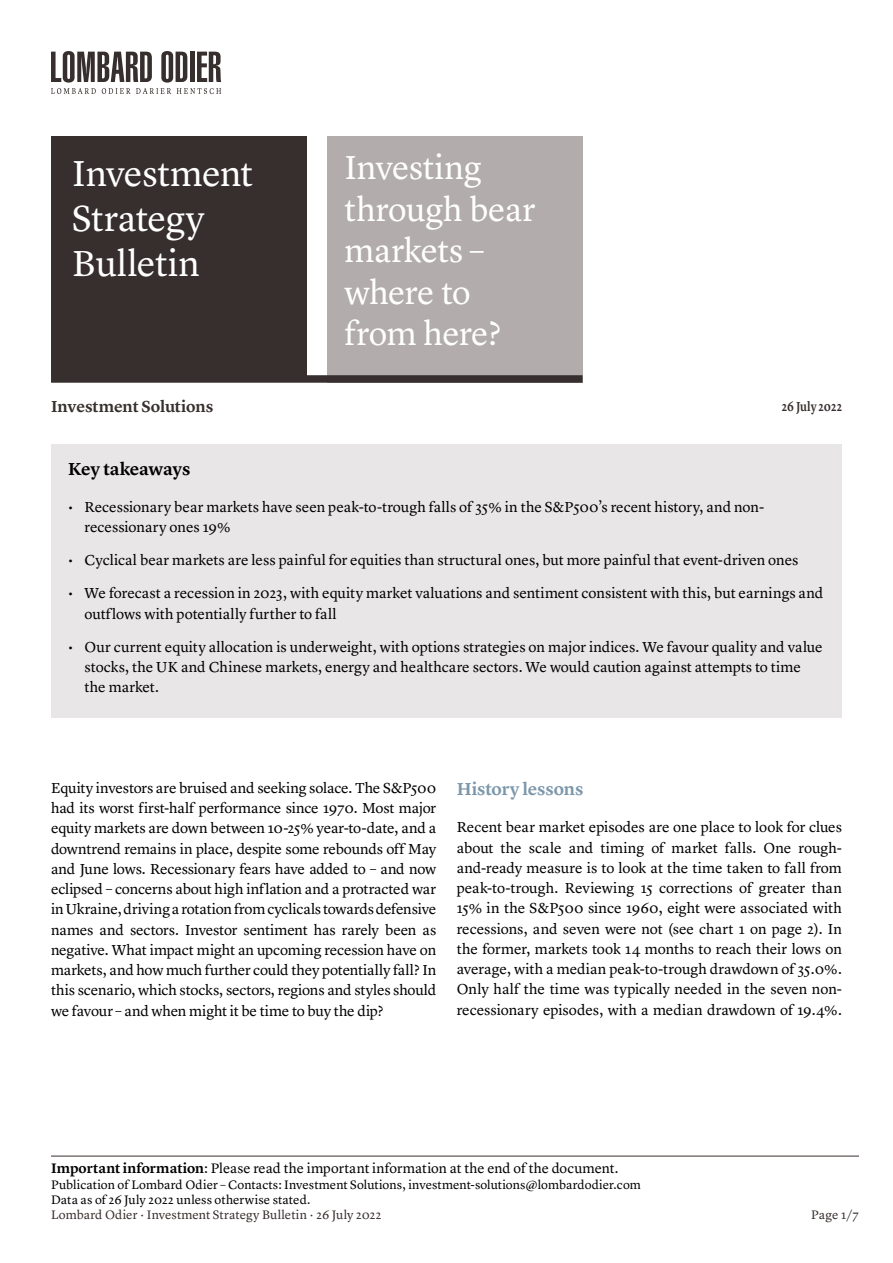
<style>
.page{position:relative;width:893px;height:1263px;background:#fff}
.page>*{position:absolute;margin:0;border:0;box-sizing:border-box;transform-origin:0 0}
.t1{font:37.5px/45px "Lyon Text";letter-spacing:-.015em;color:#fff}
.t2{font:34.5px/41.4px "Lyon Text";letter-spacing:-.015em;color:#fff}
.t3{font:600 18px "Lyon Text";letter-spacing:-.01em;color:#7c97ab}
.t4{font:600 18px "Lyon Text";letter-spacing:-.01em;color:#000}
.t5{font:600 16.5px "Lyon Text";letter-spacing:-.01em;color:#372f2d}
.t6{font:15px/20.2px "Lyon Text";letter-spacing:-.005em;color:#000}
.t7{font:14.25px "Lyon Text";color:#000}
.t8{font:600 13.5px "Lyon Text";letter-spacing:.005em;color:#372f2d;scale:.82 1}
.t9{font:12.75px/15.3px "Lyon Text";letter-spacing:.005em;color:#000}
.t10{font:12.75px "Lyon Text";letter-spacing:.005em;color:#372f2d}
.s1{font-weight:600}
</style>
<div class="page">
<div style="left:327px;top:136px;width:256px;height:247px;background:#b3acac"></div>
<div style="left:51px;top:136px;width:255px;height:239px;background:#372f2d"></div>
<svg style="left:51px;top:51px;width:170px;height:43px"></svg>
<div style="left:51px;top:375px;width:532px;height:8px;background:#372f2d"></div>
<hr style="left:51px;top:1156px;width:808px;height:1px;background:#372f2d">
<div style="left:51px;top:444px;width:791px;height:273px;background:#e8e6e7"></div>
<h1 class="t1" style="left:72px;top:148px;width:182px">Investment<br>Strategy<br>Bulletin</h1>
<h2 class="t2" style="left:344px;top:144px;width:193px">Investing through bear markets – where to from here?</h2>
<p class="t5" style="left:51px;top:393px;width:164px">Investment Solutions</p>
<p class="t8" style="left:782px;top:396px;width:75px">26 July 2022</p>
<p class="t4" style="left:68px;top:455px;width:124px">Key takeaways</p>
<p class="t6" style="left:85px;top:496px;width:681px;text-indent:-16px">• Recessionary bear markets have seen peak-to-trough falls of 35% in the S&amp;P500’s recent history, and non&shy;recessionary ones 19%</p>
<p class="t6" style="left:68px;top:549px;width:732px">• Cyclical bear markets are less painful for equities than structural ones, but more painful that event-driven ones</p>
<p class="t6" style="left:85px;top:582px;width:740px;text-indent:-16px">• We forecast a recession in 2023, with equity market valuations and sentiment consistent with this, but earnings and outflows with potentially further to fall</p>
<p class="t6" style="left:85px;top:635px;width:740px;text-indent:-16px">• Our current equity allocation is underweight, with options strategies on major indices. We favour quality and value stocks, the UK and Chinese markets, energy and healthcare sectors. We would caution against attempts to time the market.</p>
<p class="t6" style="left:51px;top:776px;width:387px;text-align:justify">Equity investors are bruised and seeking solace. The S&amp;P500 had its worst first-half performance since 1970. Most major equity markets are down between 10-25% year-to-date, and a downtrend remains in place, despite some rebounds off May and June lows. Recessionary fears have added to – and now eclipsed – concerns about high inflation and a protracted war in Ukraine, driving a rotation from cyclicals towards defensive names and sectors. Investor sentiment has rarely been as negative. What impact might an upcoming recession have on markets, and how much further could they potentially fall? In this scenario, which stocks, sectors, regions and styles should we favour – and when might it be time to buy the dip?</p>
<p class="t3" style="left:457px;top:775px;width:128px">History lessons</p>
<p class="t6" style="left:457px;top:816px;width:387px;text-align:justify">Recent bear market episodes are one place to look for clues about the scale and timing of market falls. One rough&shy;and-ready measure is to look at the time taken to fall from peak-to-trough. Reviewing 15 corrections of greater than 15% in the S&amp;P500 since 1960, eight were associated with recessions, and seven were not (see chart 1 on page 2). In the former, markets took 14 months to reach their lows on average, with a median peak-to-trough drawdown of 35.0%.<br>Only half the time was typically needed in the seven non&shy;recessionary episodes, with a median drawdown of 19.4%.</p>
<p class="t7" style="left:51px;top:1157px;width:569px"><span class="s1">Important information</span>: Please read the important information at the end of the document.</p>
<p class="t9" style="left:51px;top:1175px;width:591px">Publication of Lombard Odier – Contacts: Investment Solutions, investment-solutions@lombardodier.com<br>Data as of 26 July 2022 unless otherwise stated.</p>
<p class="t10" style="left:51px;top:1205px;width:332px">Lombard Odier · Investment Strategy Bulletin · 26 July 2022</p>
<p class="t10" style="left:811px;top:1205px;width:49px">Page 1/7</p>
</div>
